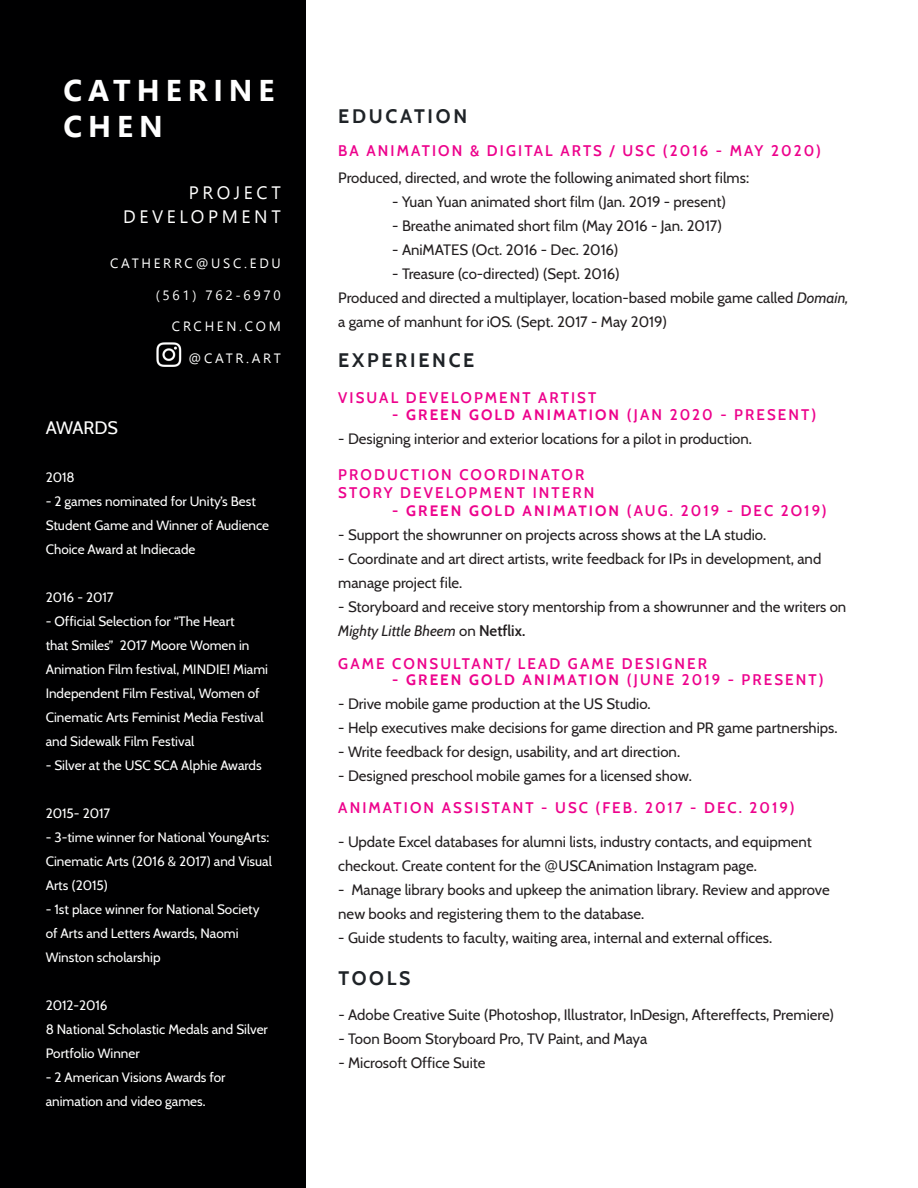
<style>
.page{position:relative;width:918px;height:1188px;background:#fff}
.page>*{position:absolute;margin:0;border:0;box-sizing:border-box;transform-origin:0 0}
.t1{font:700 30px "Nirmala UI";letter-spacing:.2em;color:#fff}
.Heading{font:700 19.5px "Cabin";letter-spacing:.14em;color:#1f2327}
.t2{font:18px "Nirmala UI";letter-spacing:.2em;color:#fff}
.Body_Text{font:18px "Cabin";color:#fff}
.Body_Text-2{font:15px/24px "Cabin";color:#231f20}
.Sub-heading{font:600 15px "Cabin";letter-spacing:.14em;color:#ed028c}
.Sub-heading-2{font:700 15px "Cabin";letter-spacing:.14em;color:#ed028c}
.Body_Text-3{font:13.5px/24px "Cabin";color:#fff}
.t3{font:13.5px "Nirmala UI";letter-spacing:.2em;color:#fff}
.s1{font-style:italic}
.s2{font-weight:600}
</style>
<div class="page">
<div style="left:0;top:0;width:306px;height:1188px;background:#000001"></div>
<img style="left:156px;top:342px;width:26px;height:25px">
<p class="t1" style="left:64px;top:67px;width:212px">CATHERINE</p>
<p class="t1" style="left:64px;top:103px;width:101px">CHEN</p>
<p class="t2" style="left:189px;top:178px;width:93px">PROJECT</p>
<p class="t2" style="left:123px;top:202px;width:159px">DEVELOPMENT</p>
<p class="t3" style="left:110px;top:253px;width:172px">CATHERRC@USC.EDU</p>
<p class="t3" style="left:156px;top:284px;width:127px">(561) 762-6970</p>
<p class="t3" style="left:172px;top:316px;width:110px">CRCHEN.COM</p>
<p class="t3" style="left:189px;top:347px;width:94px">@CATR.ART</p>
<p class="Body_Text" style="left:46px;top:414px;width:74px">AWARDS</p>
<p class="Body_Text-3" style="left:46px;top:465px;width:31px">2018</p>
<p class="Body_Text-3" style="left:46px;top:489px;width:225px">- 2 games nominated for Unity’s Best<br>Student Game and Winner of Audience<br>Choice Award at Indiecade</p>
<p class="Body_Text-3" style="left:46px;top:585px;width:70px">2016 - 2017</p>
<p class="Body_Text-3" style="left:46px;top:609px;width:224px">- Official Selection for “The Heart<br>that Smiles” 2017 Moore Women in Animation Film festival, MINDIE! Miami Independent Film Festival, Women of Cinematic Arts Feminist Media Festival and Sidewalk Film Festival</p>
<p class="Body_Text-3" style="left:46px;top:753px;width:217px">- Silver at the USC SCA Alphie Awards</p>
<p class="Body_Text-3" style="left:46px;top:801px;width:66px">2015- 2017</p>
<p class="Body_Text-3" style="left:46px;top:825px;width:228px">- 3-time winner for National YoungArts:<br>Cinematic Arts (2016 &amp; 2017) and Visual<br>Arts (2015)</p>
<p class="Body_Text-3" style="left:46px;top:897px;width:215px">- 1st place winner for National Society of Arts and Letters Awards, Naomi<br>Winston scholarship</p>
<p class="Body_Text-3" style="left:46px;top:993px;width:63px">2012-2016</p>
<p class="Body_Text-3" style="left:46px;top:1017px;width:224px">8 National Scholastic Medals and Silver<br>Portfolio Winner</p>
<p class="Body_Text-3" style="left:46px;top:1065px;width:181px">- 2 American Visions Awards for animation and video games.</p>
<p class="Heading" style="left:338px;top:101px;width:130px">EDUCATION</p>
<p class="Sub-heading" style="left:338px;top:139px;width:484px">BA ANIMATION &amp; DIGITAL ARTS / USC (2016 - MAY 2020)</p>
<p class="Body_Text-2" style="left:338px;top:165px;width:412px">Produced, directed, and wrote the following animated short films:</p>
<p class="Body_Text-2" style="left:392px;top:189px;width:335px">- Yuan Yuan animated short film (Jan. 2019 - present)</p>
<p class="Body_Text-2" style="left:392px;top:213px;width:331px">- Breathe animated short film (May 2016 - Jan. 2017)</p>
<p class="Body_Text-2" style="left:392px;top:237px;width:228px">- AniMATES (Oct. 2016 - Dec. 2016)</p>
<p class="Body_Text-2" style="left:392px;top:261px;width:229px">- Treasure (co-directed) (Sept. 2016)</p>
<p class="Body_Text-2" style="left:338px;top:285px;width:512px">Produced and directed a multiplayer, location-based mobile game called <span class="s1">Domain, </span>a game of manhunt for iOS<span class="s1">.</span> (Sept. 2017 - May 2019)</p>
<p class="Heading" style="left:338px;top:344px;width:138px">EXPERIENCE</p>
<p class="Sub-heading" style="left:338px;top:386px;width:260px">VISUAL DEVELOPMENT ARTIST</p>
<p class="Sub-heading-2" style="left:392px;top:403px;width:426px">- GREEN GOLD ANIMATION <span class="s2">(JAN 2020 - PRESENT)</span></p>
<p class="Body_Text-2" style="left:338px;top:426px;width:415px">- Designing interior and exterior locations for a pilot in production.</p>
<p class="Sub-heading" style="left:338px;top:463px;width:248px">PRODUCTION COORDINATOR</p>
<p class="Sub-heading" style="left:338px;top:481px;width:258px">STORY DEVELOPMENT INTERN</p>
<p class="Sub-heading-2" style="left:392px;top:499px;width:436px">- GREEN GOLD ANIMATION <span class="s2">(AUG. 2019 - DEC 2O19)</span></p>
<p class="Body_Text-2" style="left:338px;top:522px;width:430px">- Support the showrunner on projects across shows at the LA studio.</p>
<p class="Body_Text-2" style="left:338px;top:546px;width:485px">- Coordinate and art direct artists, write feedback for IPs in development, and manage project file.</p>
<p class="Body_Text-2" style="left:338px;top:594px;width:510px">- Storyboard and receive story mentorship from a showrunner and the writers on<br><span class="s1">Mighty Little Bheem</span> on <span class="s2">Netflix.</span></p>
<p class="Sub-heading" style="left:338px;top:652px;width:370px">GAME CONSULTANT/ LEAD GAME DESIGNER</p>
<p class="Sub-heading-2" style="left:392px;top:668px;width:433px">- GREEN GOLD ANIMATION <span class="s2">(JUNE 2019 - PRESENT)</span></p>
<p class="Body_Text-2" style="left:338px;top:691px;width:314px">- Drive mobile game production at the US Studio.</p>
<p class="Body_Text-2" style="left:338px;top:715px;width:501px">- Help executives make decisions for game direction and PR game partnerships.</p>
<p class="Body_Text-2" style="left:338px;top:739px;width:343px">- Write feedback for design, usability, and art direction.</p>
<p class="Body_Text-2" style="left:338px;top:763px;width:355px">- Designed preschool mobile games for a licensed show.</p>
<p class="Sub-heading" style="left:338px;top:796px;width:458px">ANIMATION ASSISTANT - USC (FEB. 2017 - DEC. 2019)</p>
<p class="Body_Text-2" style="left:338px;top:829px;width:475px">- Update Excel databases for alumni lists, industry contacts, and equipment checkout. Create content for the USCAnimation Instagram page.</p>
<p class="Body_Text-2" style="left:338px;top:877px;width:493px">- Manage library books and upkeep the animation library. Review and approve new books and registering them to the database.</p>
<p class="Body_Text-2" style="left:338px;top:925px;width:435px">- Guide students to faculty, waiting area, internal and external offices.</p>
<p class="Heading" style="left:338px;top:963px;width:74px">TOOLS</p>
<p class="Body_Text-2" style="left:338px;top:1002px;width:497px">- Adobe Creative Suite (Photoshop, Illustrator, InDesign, Aftereffects, Premiere)</p>
<p class="Body_Text-2" style="left:338px;top:1026px;width:310px">- Toon Boom Storyboard Pro, TV Paint, and Maya</p>
<p class="Body_Text-2" style="left:338px;top:1050px;width:149px">- Microsoft Office Suite</p>
</div>
